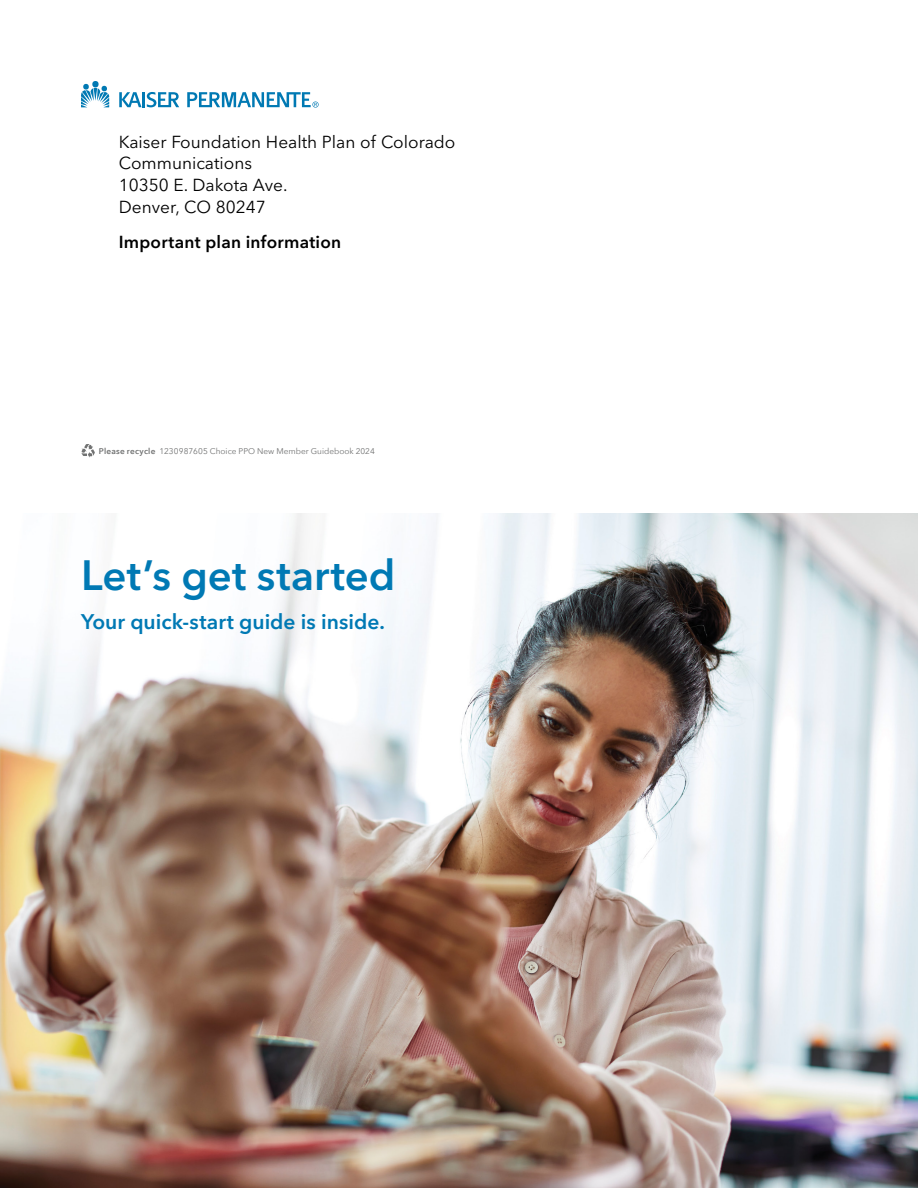
<style>
.page{position:relative;width:918px;height:1188px;background:#fff}
.page>*{position:absolute;margin:0;border:0;box-sizing:border-box;transform-origin:0 0}
.t1{font:600 42px "Avenir Next LT Pro";color:#0079b4}
.t2{font:600 21px "Avenir Next LT Pro";color:#0079b4}
.t3{font:17.25px/21.8px "Avenir Next LT Pro";color:#000}
.t4{font:600 17.25px "Avenir Next LT Pro";letter-spacing:.015em;color:#000}
.t5{font:8.25px "Avenir Next";color:#717272}
.s1{font-weight:600}
.s2{font-family:"Avenir Next LT Pro"}
</style>
<div class="page">
<img style="left:0;top:513px;width:918px;height:675px">
<svg style="left:81px;top:83px;width:28px;height:24px"></svg>
<div style="left:92px;top:81px;width:7px;height:7px;background:#0079b3;border-radius:50%"></div>
<svg style="left:119px;top:92px;width:60px;height:15px"></svg>
<svg style="left:187px;top:92px;width:132px;height:16px"></svg>
<svg style="left:81px;top:444px;width:14px;height:14px"></svg>
<p class="t3" style="left:119px;top:131px;width:338px">Kaiser Foundation Health Plan of Colorado<br>Communications</p>
<p class="t3" style="left:119px;top:174px;width:170px">10350 E. Dakota Ave.</p>
<p class="t3" style="left:119px;top:196px;width:148px">Denver, CO 80247</p>
<p class="t4" style="left:119px;top:232px;width:224px">Important plan information</p>
<p class="t5" style="left:99px;top:444px;width:277px"><span class="s1">Please recycle</span> <span class="s2">1230987605</span> Choice PPO New Member Guidebook 2024</p>
<p class="t1" style="left:81px;top:549px;width:316px">Let’s get started</p>
<p class="t2" style="left:81px;top:609px;width:305px">Your quick-start guide is inside.</p>
</div>
